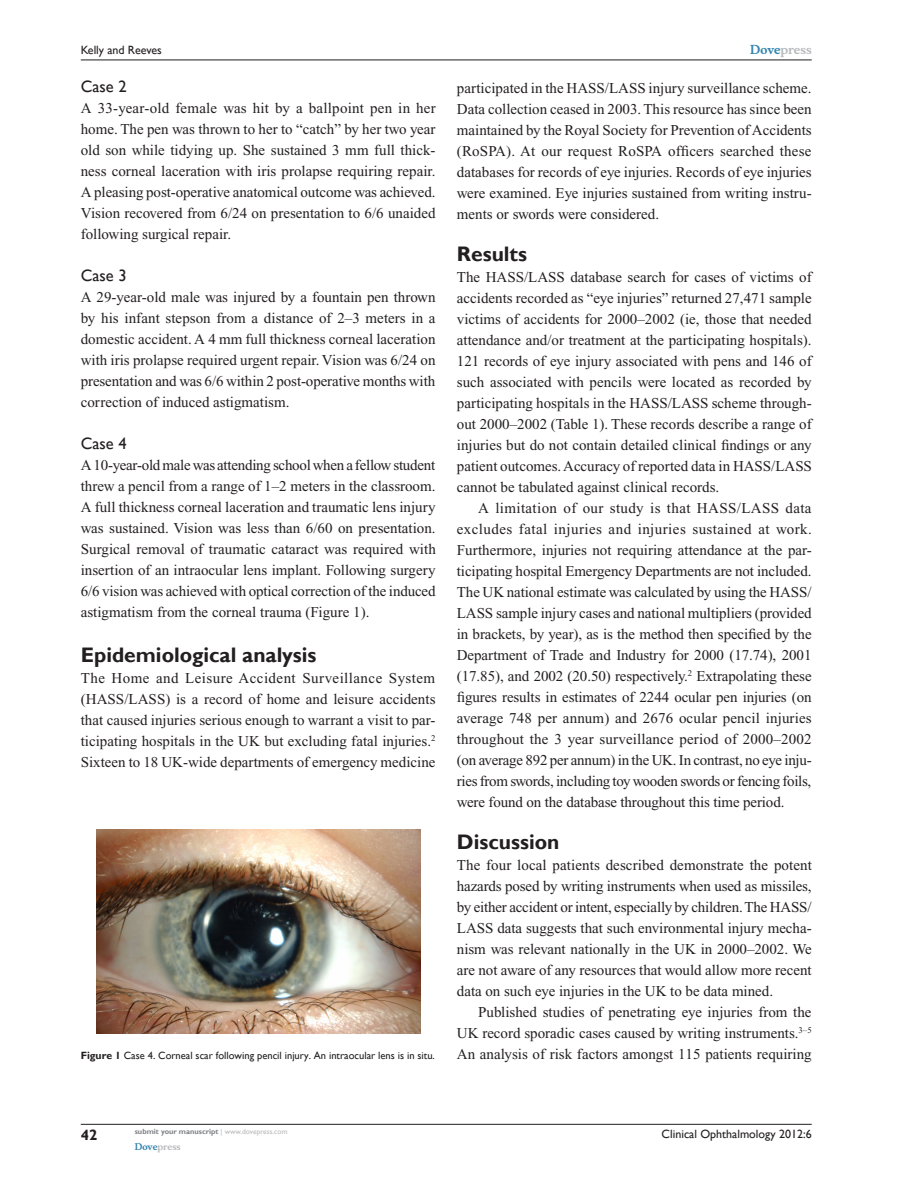
<style>
.page{position:relative;width:918px;height:1188px;background:#fff}
.page>*{position:absolute;margin:0;border:0;box-sizing:border-box;transform-origin:0 0}
.t1{font:700 21px "Gill Sans";color:#231f20}
.t2{font:16.5px "Gill Sans";color:#231f20}
.t3{font:15px/21px "Times New Roman";color:#231f20;text-align:justify}
.t4{font:700 15px "Gill Sans";color:#231f20}
.t5{font:12px "Gill Sans";color:#231f20}
.t6{font:700 12px "Musee";color:#b8b9bc}
.t7{font:10.5px "Gill Sans";color:#231f20}
.t8{font:700 9px "Musee";color:#b8b9bc}
.t9{font:700 7.5px "Gill Sans";color:#808285}
.s1{color:#3485ae}
.s2{font-weight:700}
.s3{font-weight:400;color:#b8b9bc}
</style>
<div class="page">
<img style="left:96px;top:830px;width:324px;height:203px">
<hr style="left:81px;top:1124px;width:731px;height:1px;background:#231f20">
<hr style="left:81px;top:60px;width:731px;height:1px;background:#231f20">
<p class="t5" style="left:81px;top:43px;width:83px">Kelly and Reeves</p>
<p class="t2" style="left:81px;top:77px;width:47px">Case 2</p>
<p class="t3" style="left:81px;top:98px;width:357px">A 33-year-old female was hit by a ballpoint pen in her home. The pen was thrown to her to “catch” by her two year old son while tidying up. She sustained 3 mm full thick&shy;ness corneal laceration with iris prolapse requiring repair.<br>A pleasing post-operative anatomical outcome was achieved.<br>Vision recovered from 6/24 on presentation to 6/6 unaided following surgical repair.</p>
<p class="t2" style="left:81px;top:266px;width:47px">Case 3</p>
<p class="t3" style="left:81px;top:287px;width:356px">A 29-year-old male was injured by a fountain pen thrown by his infant stepson from a distance of 2–3 meters in a domestic accident. A 4 mm full thickness corneal laceration with iris prolapse required urgent repair. Vision was 6/24 on presentation and was 6/6 within 2 post-operative months with correction of induced astigmatism.</p>
<p class="t2" style="left:81px;top:434px;width:47px">Case 4</p>
<p class="t3" style="left:81px;top:455px;width:357px">A 10-year-old male was attending school when a fellow student threw a pencil from a range of 1–2 meters in the classroom.<br>A full thickness corneal laceration and traumatic lens injury was sustained. Vision was less than 6/60 on presentation.<br>Surgical removal of traumatic cataract was required with insertion of an intraocular lens implant. Following surgery 6/6 vision was achieved with optical correction of the induced astigmatism from the corneal trauma (Figure 1).</p>
<h1 class="t1" style="left:81px;top:642px;width:237px">Epidemiological analysis</h1>
<p class="t3" style="left:81px;top:668px;width:356px">The Home and Leisure Accident Surveillance System (HASS/LASS) is a record of home and leisure accidents that caused injuries serious enough to warrant a visit to par&shy;ticipating hospitals in the UK but excluding fatal injuries.<sup>2<br></sup>Sixteen to 18 UK-wide departments of emergency medicine</p>
<p class="t6" style="left:750px;top:43px;width:63px"><span class="s1">Dove</span>press</p>
<p class="t3" style="left:457px;top:77px;width:356px">participated in the HASS/LASS injury surveillance scheme.<br>Data collection ceased in 2003. This resource has since been maintained by the Royal Society for Prevention of Accidents (RoSPA). At our request RoSPA officers searched these databases for records of eye injuries. Records of eye injuries were examined. Eye injuries sustained from writing instru&shy;ments or swords were considered.</p>
<h1 class="t1" style="left:457px;top:241px;width:72px">Results</h1>
<p class="t3" style="left:457px;top:266px;width:357px">The HASS/LASS database search for cases of victims of accidents recorded as “eye injuries” returned 27,471 sample victims of accidents for 2000–2002 (ie, those that needed attendance and/or treatment at the participating hospitals).<br>121 records of eye injury associated with pens and 146 of such associated with pencils were located as recorded by participating hospitals in the HASS/LASS scheme through&shy;out 2000–2002 (Table 1). These records describe a range of injuries but do not contain detailed clinical findings or any patient outcomes. Accuracy of reported data in HASS/LASS cannot be tabulated against clinical records.</p>
<p class="t3" style="left:457px;top:497px;width:357px;text-indent:21px">A limitation of our study is that HASS/LASS data excludes fatal injuries and injuries sustained at work.<br>Furthermore, injuries not requiring attendance at the par&shy;ticipating hospital Emergency Departments are not included.<br>The UK national estimate was calculated by using the HASS/ LASS sample injury cases and national multipliers (provided in brackets, by year), as is the method then specified by the Department of Trade and Industry for 2000 (17.74), 2001 (17.85), and 2002 (20.50) respectively.<sup>2</sup> Extrapolating these figures results in estimates of 2244 ocular pen injuries (on average 748 per annum) and 2676 ocular pencil injuries throughout the 3 year surveillance period of 2000–2002 (on average 892 per annum) in the UK. In contrast, no eye inju&shy;ries from swords, including toy wooden swords or fencing foils, were found on the database throughout this time period.</p>
<h1 class="t1" style="left:457px;top:829px;width:104px">Discussion</h1>
<p class="t3" style="left:457px;top:854px;width:357px">The four local patients described demonstrate the potent hazards posed by writing instruments when used as missiles, by either accident or intent, especially by children. The HASS/ LASS data suggests that such environmental injury mecha&shy;nism was relevant nationally in the UK in 2000–2002. We are not aware of any resources that would allow more recent data on such eye injuries in the UK to be data mined.</p>
<p class="t3" style="left:457px;top:1001px;width:356px;text-align:right">Published studies of penetrating eye injuries from the<br>UK record sporadic cases caused by writing instruments.<sup>3–5</sup></p>
<p class="t7" style="left:81px;top:1049px;width:356px"><span class="s2">Figure 1</span> Case 4. Corneal scar following pencil injury. An intraocular lens is in situ.</p>
<p class="t3" style="left:457px;top:1043px;width:356px">An analysis of risk factors amongst 115 patients requiring</p>
<p class="t4" style="left:81px;top:1126px;width:18px">42</p>
<p class="t9" style="left:135px;top:1127px;width:154px">submit your manuscript <span class="s3">| www.dovepress.com</span></p>
<p class="t8" style="left:135px;top:1141px;width:48px"><span class="s1">Dove</span>press</p>
<p class="t5" style="left:662px;top:1127px;width:152px">Clinical Ophthalmology 2012:6</p>
</div>
